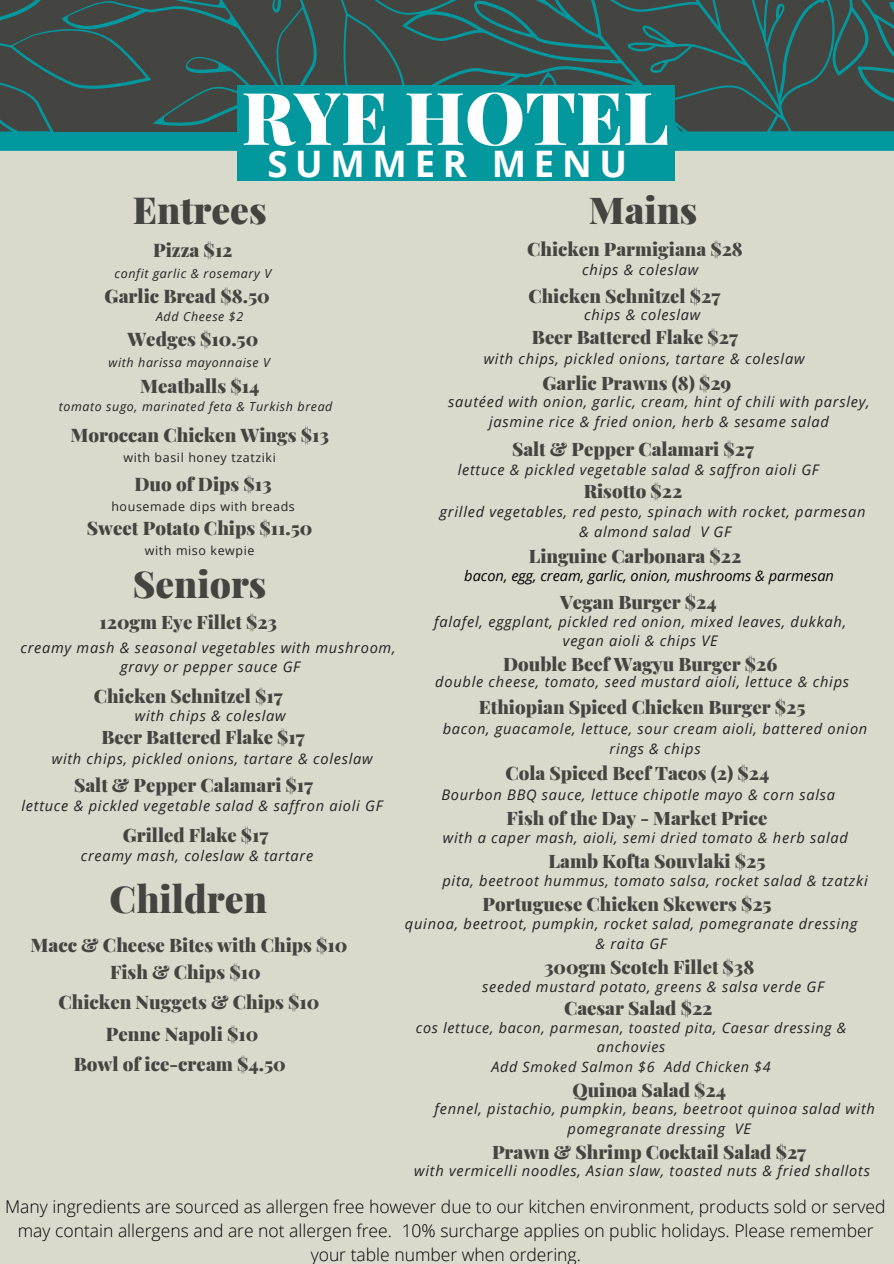
<style>
.page{position:relative;width:894px;height:1264px;background:#fff}
.page>*{position:absolute;margin:0;border:0;box-sizing:border-box;transform-origin:0 0}
.t1{font:900 72.75px "Playfair Display";color:#fff}
.t2{font:900 37.35px "Playfair Display";color:#444440}
.t3{font:900 37.05px "Playfair Display";color:#444440}
.t4{font:700 36.45px "Open Sans";letter-spacing:.21em;color:#fff}
.t5{font:900 18.6px "Playfair Display";color:#444440}
.t6{font:300 17.55px/24.2px "Open Sans";color:#000;text-align:center}
.t7{font:italic 14.55px/19.6px "Open Sans";letter-spacing:.05em;color:#222;text-align:center}
.t8{font:italic 14.55px "Open Sans";color:#000}
.t9{font:italic 14.4px/19.4px "Open Sans";letter-spacing:.05em;color:#222;text-align:center}
.t10{font:italic 12.45px "Open Sans";letter-spacing:.05em;color:#222}
.t11{font:12.45px "Open Sans";letter-spacing:.05em;color:#222}
</style>
<div class="page">
<div style="left:0;top:0;width:893px;height:1263px;background:#d9d9cc"></div>
<svg style="left:0;top:0;width:893px;height:151px;background:#375351"></svg>
<div style="left:237px;top:86px;width:437px;height:94px;background:#03989e"></div>
<p class="t1" style="left:241px;top:66px;width:428px">RYE HOTEL</p>
<p class="t4" style="left:267px;top:138px;width:361px">SUMMER MENU</p>
<p class="t2" style="left:133px;top:183px;width:135px">Entrees</p>
<p class="t5" style="left:153px;top:236px;width:81px">Pizza $12</p>
<p class="t10" style="left:115px;top:265px;width:158px">confit garlic &amp; rosemary V</p>
<p class="t5" style="left:105px;top:283px;width:167px">Garlic Bread $8.50</p>
<p class="t10" style="left:156px;top:307px;width:89px">Add Cheese $2</p>
<p class="t5" style="left:127px;top:326px;width:132px">Wedges $10.50</p>
<p class="t10" style="left:108px;top:354px;width:163px">with harissa mayonnaise V</p>
<p class="t5" style="left:140px;top:373px;width:121px">Meatballs $14</p>
<p class="t10" style="left:59px;top:398px;width:275px">tomato sugo, marinated feta &amp; Turkish bread</p>
<p class="t5" style="left:70px;top:422px;width:260px">Moroccan Chicken Wings $13</p>
<p class="t11" style="left:123px;top:449px;width:154px">with basil honey tzatziki</p>
<p class="t5" style="left:134px;top:471px;width:139px">Duo of Dips $13</p>
<p class="t11" style="left:111px;top:498px;width:185px">housemade dips with breads</p>
<p class="t5" style="left:87px;top:514px;width:227px">Sweet Potato Chips $11.50</p>
<p class="t11" style="left:145px;top:541px;width:111px">with miso kewpie</p>
<p class="t3" style="left:133px;top:558px;width:135px">Seniors</p>
<p class="t5" style="left:99px;top:608px;width:179px">120gm Eye Fillet $23</p>
<p class="t7" style="left:20px;top:637px;width:376px">creamy mash &amp; seasonal vegetables with mushroom,</p>
<p class="t7" style="left:120px;top:657px;width:181px">gravy or pepper sauce GF</p>
<p class="t5" style="left:94px;top:683px;width:190px">Chicken Schnitzel $17</p>
<p class="t7" style="left:135px;top:705px;width:152px">with chips &amp; coleslaw</p>
<p class="t5" style="left:101px;top:724px;width:205px">Beer Battered Flake $17</p>
<p class="t7" style="left:52px;top:748px;width:322px">with chips, pickled onions, tartare &amp; coleslaw</p>
<p class="t5" style="left:74px;top:771px;width:240px">Salt &amp; Pepper Calamari $17</p>
<p class="t7" style="left:22px;top:795px;width:362px">lettuce &amp; pickled vegetable salad &amp; saffron aioli GF</p>
<p class="t5" style="left:123px;top:822px;width:147px">Grilled Flake $17</p>
<p class="t7" style="left:81px;top:845px;width:234px">creamy mash, coleslaw &amp; tartare</p>
<p class="t2" style="left:109px;top:872px;width:159px">Children</p>
<p class="t5" style="left:30px;top:931px;width:318px">Macc &amp; Cheese Bites with Chips $10</p>
<p class="t5" style="left:110px;top:958px;width:152px">Fish &amp; Chips $10</p>
<p class="t5" style="left:58px;top:988px;width:262px">Chicken Nuggets &amp; Chips $10</p>
<p class="t5" style="left:106px;top:1021px;width:154px">Penne Napoli $10</p>
<p class="t5" style="left:74px;top:1050px;width:213px">Bowl of ice-cream $4.50</p>
<p class="t3" style="left:588px;top:184px;width:110px">Mains</p>
<p class="t5" style="left:527px;top:236px;width:217px">Chicken Parmigiana $28</p>
<p class="t7" style="left:582px;top:259px;width:118px">chips &amp; coleslaw</p>
<p class="t5" style="left:528px;top:283px;width:193px">Chicken Schnitzel $27</p>
<p class="t7" style="left:584px;top:305px;width:118px">chips &amp; coleslaw</p>
<p class="t5" style="left:531px;top:324px;width:208px">Beer Battered Flake $27</p>
<p class="t7" style="left:483px;top:348px;width:322px">with chips, pickled onions, tartare &amp; coleslaw</p>
<p class="t5" style="left:542px;top:369px;width:190px">Garlic Prawns (8) $29</p>
<p class="t7" style="left:448px;top:392px;width:423px">sautéed with onion, garlic, cream, hint of chili with parsley, jasmine rice &amp; fried onion, herb &amp; sesame salad</p>
<p class="t5" style="left:512px;top:435px;width:243px">Salt &amp; Pepper Calamari $27</p>
<p class="t7" style="left:457px;top:459px;width:362px">lettuce &amp; pickled vegetable salad &amp; saffron aioli GF</p>
<p class="t5" style="left:583px;top:477px;width:100px">Risotto $22</p>
<p class="t7" style="left:440px;top:502px;width:427px">grilled vegetables, red pesto, spinach with rocket, parmesan</p>
<p class="t7" style="left:579px;top:521px;width:153px">&amp; almond salad V GF</p>
<p class="t5" style="left:528px;top:543px;width:214px">Linguine Carbonara $22</p>
<p class="t8" style="left:464px;top:565px;width:371px">bacon, egg, cream, garlic, onion, mushrooms &amp; parmesan</p>
<p class="t5" style="left:560px;top:588px;width:158px">Vegan Burger $24</p>
<p class="t7" style="left:434px;top:611px;width:413px">falafel, eggplant, pickled red onion, mixed leaves, dukkah, vegan aioli &amp; chips VE</p>
<p class="t5" style="left:503px;top:651px;width:275px">Double Beef Wagyu Burger $26</p>
<p class="t7" style="left:435px;top:672px;width:415px">double cheese, tomato, seed mustard aioli, lettuce &amp; chips</p>
<p class="t5" style="left:478px;top:694px;width:328px">Ethiopian Spiced Chicken Burger $25</p>
<p class="t7" style="left:442px;top:719px;width:426px">bacon, guacamole, lettuce, sour cream aioli, battered onion rings &amp; chips</p>
<p class="t5" style="left:505px;top:760px;width:265px">Cola Spiced Beef Tacos (2) $24</p>
<p class="t7" style="left:441px;top:784px;width:395px">Bourbon BBQ sauce, lettuce chipotle mayo &amp; corn salsa</p>
<p class="t5" style="left:506px;top:805px;width:262px">Fish of the Day - Market Price</p>
<p class="t7" style="left:443px;top:827px;width:406px">with a caper mash, aioli, semi dried tomato &amp; herb salad</p>
<p class="t5" style="left:548px;top:847px;width:218px">Lamb Kofta Souvlaki $25</p>
<p class="t7" style="left:442px;top:870px;width:426px">pita, beetroot hummus, tomato salsa, rocket salad &amp; tzatzki</p>
<p class="t5" style="left:482px;top:891px;width:290px">Portuguese Chicken Skewers $25</p>
<p class="t7" style="left:405px;top:913px;width:453px">quinoa, beetroot, pumpkin, rocket salad, pomegranate dressing &amp; raita GF</p>
<p class="t5" style="left:544px;top:953px;width:212px">300gm Scotch Fillet $38</p>
<p class="t7" style="left:482px;top:976px;width:343px">seeded mustard potato, greens &amp; salsa verde GF</p>
<p class="t5" style="left:564px;top:995px;width:150px">Caesar Salad $22</p>
<p class="t9" style="left:415px;top:1017px;width:432px">cos lettuce, bacon, parmesan, toasted pita, Caesar dressing &amp; anchovies</p>
<p class="t9" style="left:491px;top:1056px;width:281px">Add Smoked Salmon $6 Add Chicken $4</p>
<p class="t5" style="left:572px;top:1076px;width:155px">Quinoa Salad $24</p>
<p class="t7" style="left:567px;top:1098px;width:309px;text-align:left;text-indent:-133px">fennel, pistachio, pumpkin, beans, beetroot quinoa salad with pomegranate dressing VE</p>
<p class="t5" style="left:492px;top:1138px;width:316px">Prawn &amp; Shrimp Cocktail Salad $27</p>
<p class="t7" style="left:414px;top:1160px;width:457px">with vermicelli noodles, Asian slaw, toasted nuts &amp; fried shallots</p>
<p class="t6" style="left:5px;top:1193px;width:881px">Many ingredients are sourced as allergen free however due to our kitchen environment, products sold or served may contain allergens and are not allergen free. 10% surcharge applies on public holidays. Please remember your table number when ordering.</p>
</div>
